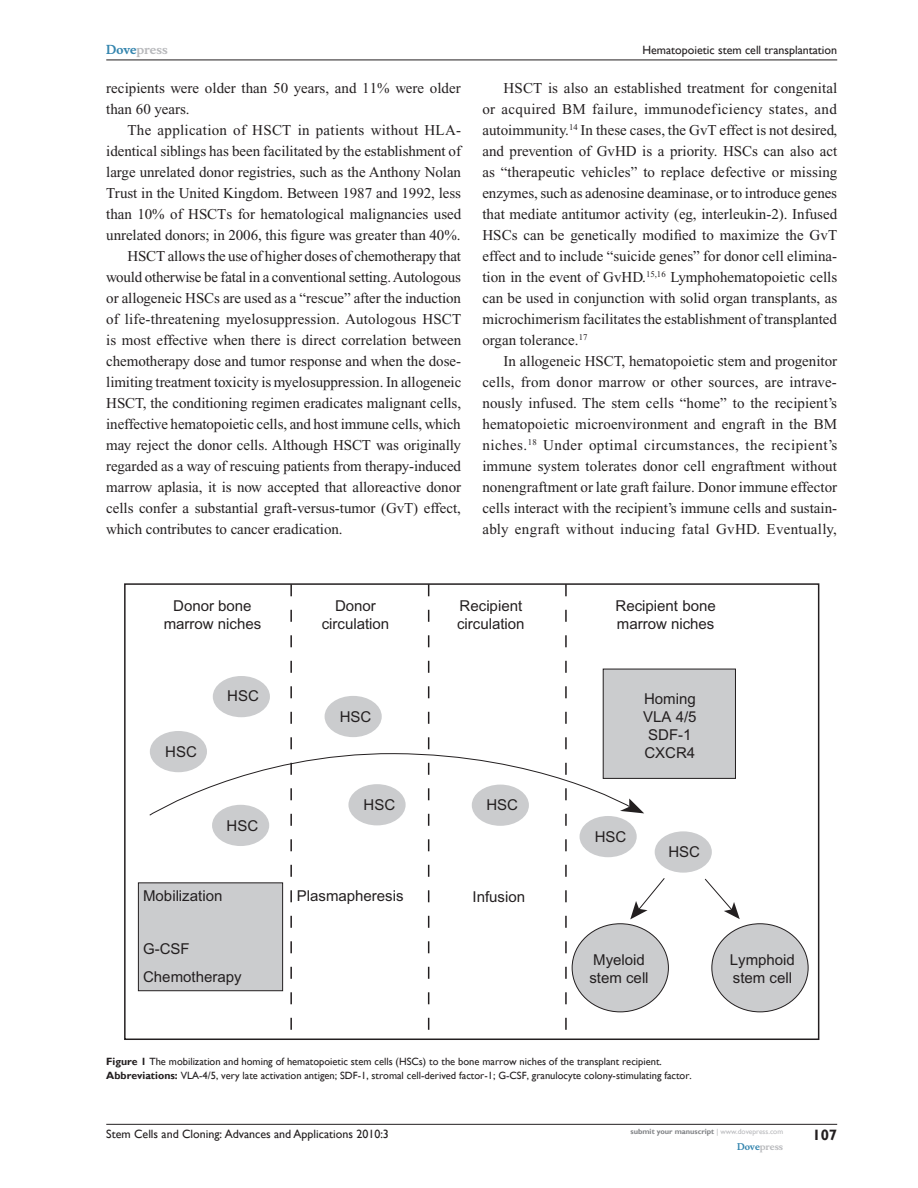
<style>
.page{position:relative;width:918px;height:1188px;background:#fff}
.page>*{position:absolute;margin:0;border:0;box-sizing:border-box;transform-origin:0 0}
.t1{font:15px/21px "Times New Roman";letter-spacing:-.005em;color:#231f20;text-align:justify}
.t2{font:15px/18px "Arial";color:#231f20}
.t3{font:15px "Times New Roman";letter-spacing:.02em;color:#231f20}
.t4{font:700 15px "Gill Sans";color:#231f20}
.t5{font:12px "Gill Sans";color:#231f20}
.t6{font:700 12px "Musee";color:#b8b9bc}
.t7{font:10.5px/13.5px "Gill Sans";color:#231f20}
.t8{font:700 9px "Musee";color:#b8b9bc}
.t9{font:700 7.5px "Gill Sans";color:#808285}
.s1{color:#3485ae}
.s2{font-weight:700}
.s3{font-weight:400;color:#b8b9bc}
</style>
<div class="page">
<hr style="left:106px;top:1124px;width:731px;height:1px;background:#231f20">
<hr style="left:106px;top:60px;width:731px;height:1px;background:#231f20">
<div style="left:124px;top:583px;width:695px;height:457px;border:2px solid #231f20"></div>
<svg style="left:290px;top:584px;width:2px;height:455px"></svg>
<svg style="left:428px;top:584px;width:1px;height:455px"></svg>
<svg style="left:565px;top:584px;width:2px;height:455px"></svg>
<div style="left:212px;top:805px;width:57px;height:41px;background:#cbccce;border-radius:50%"></div>
<div style="left:348px;top:784px;width:58px;height:41px;background:#cbccce;border-radius:50%"></div>
<div style="left:472px;top:785px;width:57px;height:41px;background:#cbccce;border-radius:50%"></div>
<div style="left:580px;top:816px;width:57px;height:41px;background:#cbccce;border-radius:50%"></div>
<div style="left:655px;top:831px;width:57px;height:42px;background:#cbccce;border-radius:50%"></div>
<div style="left:572px;top:924px;width:96px;height:88px;background:#cbccce;border-radius:50%"></div>
<div style="left:712px;top:924px;width:96px;height:88px;background:#cbccce;border-radius:50%"></div>
<div style="left:138px;top:882px;width:145px;height:109px;background:#cbccce;border:1px solid #231f20"></div>
<svg style="left:149px;top:668px;width:587px;height:148px"></svg>
<svg style="left:620px;top:799px;width:24px;height:14px"></svg>
<svg style="left:630px;top:878px;width:35px;height:41px"></svg>
<svg style="left:704px;top:878px;width:36px;height:41px"></svg>
<p class="t6" style="left:106px;top:43px;width:63px"><span class="s1">Dove</span>press</p>
<p class="t1" style="left:106px;top:77px;width:356px">recipients were older than 50 years, and 11% were older than 60 years.</p>
<p class="t3" style="left:128px;top:121px;width:335px">The application of HSCT in patients without HLA-</p>
<p class="t1" style="left:106px;top:140px;width:356px">identical siblings has been facilitated by the establishment of</p>
<p class="t1" style="left:106px;top:161px;width:356px">large unrelated donor registries, such as the Anthony Nolan</p>
<p class="t1" style="left:106px;top:182px;width:356px">Trust in the United Kingdom. Between 1987 and 1992, less</p>
<p class="t1" style="left:106px;top:203px;width:357px">than 10% of HSCTs for hematological malignancies used</p>
<p class="t1" style="left:106px;top:224px;width:356px">unrelated donors; in 2006, this figure was greater than 40%.</p>
<p class="t1" style="left:128px;top:245px;width:335px">HSCT allows the use of higher doses of chemotherapy that</p>
<p class="t1" style="left:106px;top:266px;width:356px">would otherwise be fatal in a conventional setting. Autologous</p>
<p class="t1" style="left:106px;top:287px;width:356px">or allogeneic HSCs are used as a “rescue” after the induction</p>
<p class="t1" style="left:106px;top:308px;width:357px">of life-threatening myelosuppression. Autologous HSCT</p>
<p class="t1" style="left:106px;top:329px;width:357px">is most effective when there is direct correlation between</p>
<p class="t1" style="left:106px;top:350px;width:356px">chemotherapy dose and tumor response and when the dose-</p>
<p class="t1" style="left:106px;top:371px;width:357px">limiting treatment toxicity is myelosuppression. In allogeneic</p>
<p class="t1" style="left:106px;top:392px;width:356px">HSCT, the conditioning regimen eradicates malignant cells,</p>
<p class="t1" style="left:106px;top:413px;width:356px">ineffective hematopoietic cells, and host immune cells, which</p>
<p class="t1" style="left:106px;top:434px;width:356px">may reject the donor cells. Although HSCT was originally</p>
<p class="t1" style="left:106px;top:455px;width:356px">regarded as a way of rescuing patients from therapy-induced</p>
<p class="t1" style="left:106px;top:476px;width:356px">marrow aplasia, it is now accepted that alloreactive donor</p>
<p class="t1" style="left:106px;top:497px;width:356px">cells confer a substantial graft-versus-tumor (GvT) effect,</p>
<p class="t1" style="left:106px;top:518px;width:238px">which contributes to cancer eradication.</p>
<p class="t5" style="left:642px;top:43px;width:196px">Hematopoietic stem cell transplantation</p>
<p class="t1" style="left:482px;top:77px;width:357px;text-indent:21px">HSCT is also an established treatment for congenital or acquired BM failure, immunodeficiency states, and autoimmunity.<sup>14</sup> In these cases, the GvT effect is not desired, and prevention of GvHD is a priority. HSCs can also act as “therapeutic vehicles” to replace defective or missing enzymes, such as adenosine deaminase, or to introduce genes that mediate antitumor activity (eg, interleukin-2). Infused HSCs can be genetically modified to maximize the GvT effect and to include “suicide genes” for donor cell elimina&shy;tion in the event of GvHD.<sup>15,16</sup> Lymphohematopoietic cells can be used in conjunction with solid organ transplants, as microchimerism facilitates the establishment of transplanted organ tolerance.<sup>17</sup></p>
<p class="t1" style="left:482px;top:350px;width:356px;text-indent:21px">In allogeneic HSCT, hematopoietic stem and progenitor cells, from donor marrow or other sources, are intrave&shy;nously infused. The stem cells “home” to the recipient’s hematopoietic microenvironment and engraft in the BM niches.<sup>18</sup> Under optimal circumstances, the recipient’s immune system tolerates donor cell engraftment without nonengraftment or late graft failure. Donor immune effector cells interact with the recipient’s immune cells and sustain&shy;ably engraft without inducing fatal GvHD. Eventually,</p>
<p class="t2" style="left:164px;top:597px;width:99px;text-align:center">Donor bone marrow niches</p>
<p class="t2" style="left:165px;top:743px;width:33px">HSC</p>
<p class="t2" style="left:227px;top:687px;width:33px">HSC</p>
<p class="t2" style="left:227px;top:817px;width:33px">HSC</p>
<p class="t2" style="left:322px;top:597px;width:69px;text-align:center">Donor circulation</p>
<p class="t2" style="left:457px;top:597px;width:69px">Recipient circulation</p>
<p class="t2" style="left:616px;top:597px;width:102px">Recipient bone marrow niches</p>
<p class="t2" style="left:340px;top:708px;width:33px">HSC</p>
<p class="t2" style="left:364px;top:796px;width:33px">HSC</p>
<p class="t2" style="left:486px;top:796px;width:33px">HSC</p>
<p class="t2" style="left:643px;top:690px;width:55px;text-align:center">Homing<br>VLA 4/5<br>SDF-1<br>CXCR4</p>
<p class="t2" style="left:595px;top:828px;width:33px">HSC</p>
<p class="t2" style="left:668px;top:843px;width:33px">HSC</p>
<p class="t2" style="left:143px;top:887px;width:81px">Mobilization</p>
<p class="t2" style="left:297px;top:887px;width:108px">Plasmapheresis</p>
<p class="t2" style="left:473px;top:888px;width:54px">Infusion</p>
<p class="t2" style="left:143px;top:935px;width:100px;line-height:27.9px">G-CSF<br>Chemotherapy</p>
<p class="t2" style="left:589px;top:951px;width:61px">Myeloid stem cell</p>
<p class="t2" style="left:730px;top:951px;width:67px">Lymphoid stem cell</p>
<p class="t7" style="left:106px;top:1055px;width:587px"><span class="s2">Figure 1</span> The mobilization and homing of hematopoietic stem cells (HSCs) to the bone marrow niches of the transplant recipient.<br><span class="s2">Abbreviations:</span> VLA-4/5, very late activation antigen; SDF-1, stromal cell-derived factor-1; G-CSF, granulocyte colony-stimulating factor.</p>
<p class="t5" style="left:106px;top:1127px;width:284px">Stem Cells and Cloning: Advances and Applications 2010:3</p>
<p class="t9" style="left:631px;top:1127px;width:154px">submit your manuscript <span class="s3">| www.dovepress.com</span></p>
<p class="t8" style="left:737px;top:1141px;width:48px"><span class="s1">Dove</span>press</p>
<p class="t4" style="left:812px;top:1126px;width:26px">107</p>
</div>
